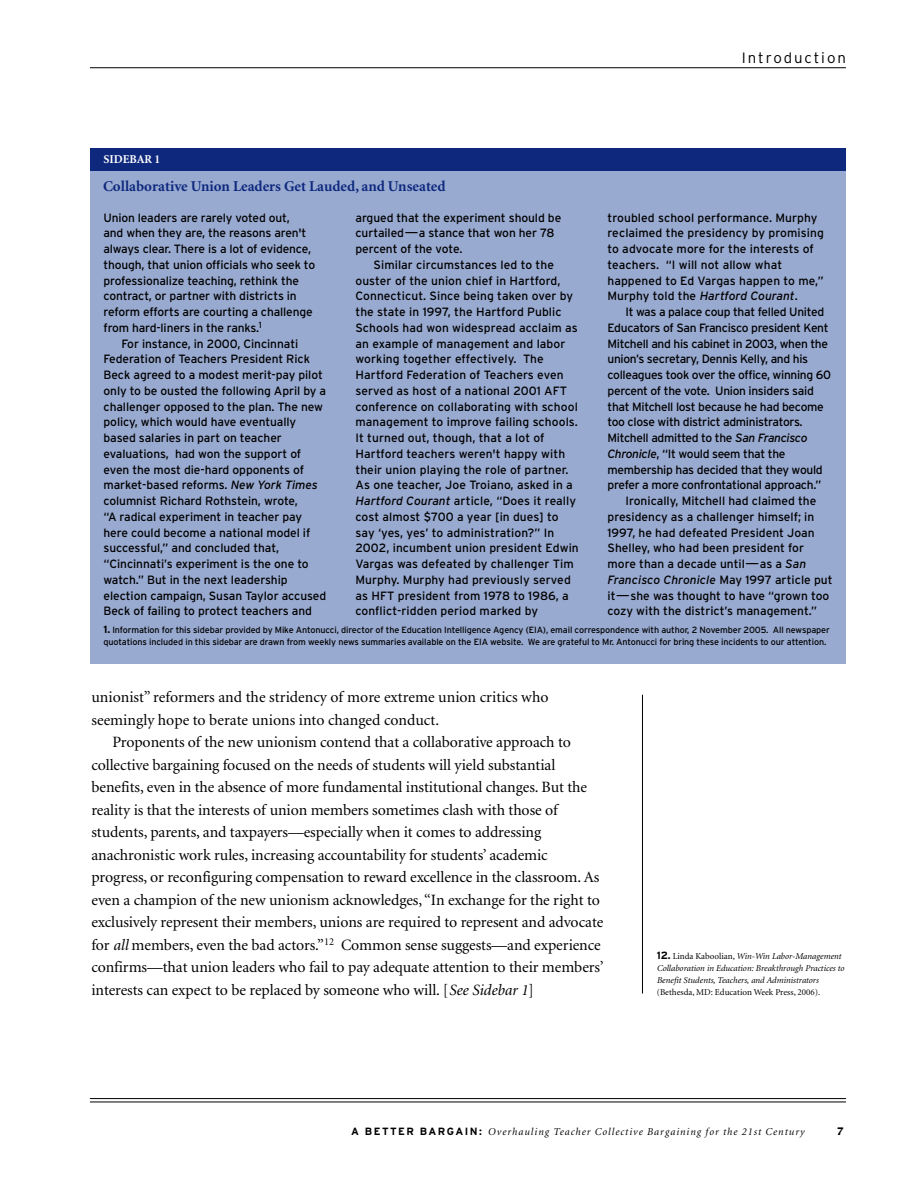
<style>
.page{position:relative;width:918px;height:1188px;background:#fff}
.page>*{position:absolute;margin:0;border:0;box-sizing:border-box;transform-origin:0 0}
.t1{font:15.75px/22.5px "Minion";letter-spacing:-.005em;color:#000}
.t2{font:700 15px "Minion";color:#0d287d}
.t3{font:300 15px "Interstate";letter-spacing:.13em;color:#000}
.t4{font:12px/15.8px "Interstate";letter-spacing:-.005em;color:#000}
.t5{font:12px "Interstate";letter-spacing:-.025em;color:#000}
.t6{font:12px "Interstate";letter-spacing:-.03em;color:#000}
.t7{font:italic 12px "Interstate";letter-spacing:.005em;color:#000}
.t8{font:700 12px "Minion";color:#fff}
.t9{font:italic 10.5px "Minion";letter-spacing:.095em;color:#000}
.t10{font:700 10.5px "Lucida";color:#000}
.t11{font:9px/12px "Interstate";letter-spacing:-.015em;color:#000}
.t12{font:italic 9px/12px "Minion";color:#000}
.t13{font:9px "Minion";color:#000}
.s1{font-style:italic}
.s2{font-style:normal}
.s3{font-weight:700;font-size:10.5px}
.s4{font-family:"Interstate";font-weight:700;font-style:normal;font-size:10.5px}
.s5{font-family:"Interstate";font-weight:700;font-style:normal}
</style>
<div class="page">
<div style="left:90px;top:148px;width:756px;height:516px;background:#99aad1"></div>
<hr style="left:90px;top:1102px;width:756px;height:1px;background:#000">
<hr style="left:90px;top:1098px;width:756px;height:1px;background:#000">
<hr style="left:90px;top:67px;width:756px;height:1px;background:#000">
<hr style="left:642px;top:695px;width:1px;height:299px;background:#000">
<div style="left:90px;top:149px;width:756px;height:22px;background:#0d287d"></div>
<p class="t3" style="left:742px;top:49px;width:106px">Introduction</p>
<p class="t8" style="left:104px;top:154px;width:58px">SIDEBAR 1</p>
<p class="t2" style="left:103px;top:180px;width:344px">Collaborative Union Leaders Get Lauded, and Unseated</p>
<p class="t4" style="left:104px;top:209px;width:213px">Union leaders are rarely voted out,<br>and when they are, the reasons aren't always clear. There is a lot of evidence, though, that union officials who seek to professionalize teaching, rethink the contract, or partner with districts in reform efforts are courting a challenge from hard-liners in the ranks.<sup>1</sup></p>
<p class="t4" style="left:104px;top:335px;width:224px;text-indent:18px">For instance, in 2000, Cincinnati Federation of Teachers President Rick Beck agreed to a modest merit-pay pilot only to be ousted the following April by a challenger opposed to the plan. The new policy, which would have eventually based salaries in part on teacher evaluations, had won the support of even the most die-hard opponents of market-based reforms. <span class="s1">New York Times </span>columnist Richard Rothstein, wrote,<br>“A radical experiment in teacher pay here could become a national model if successful,” and concluded that, “Cincinnati’s experiment is the one to watch.” But in the next leadership election campaign, Susan Taylor accused Beck of failing to protect teachers and</p>
<p class="t4" style="left:356px;top:209px;width:207px">argued that the experiment should be curtailed—a stance that won her 78 percent of the vote.</p>
<p class="t4" style="left:356px;top:257px;width:225px;text-indent:18px">Similar circumstances led to the ouster of the union chief in Hartford, Connecticut. Since being taken over by the state in 1997, the Hartford Public Schools had won widespread acclaim as an example of management and labor working together effectively. The Hartford Federation of Teachers even served as host of a national 2001 AFT conference on collaborating with school management to improve failing schools.<br>It turned out, though, that a lot of Hartford teachers weren't happy with their union playing the role of partner.<br>As one teacher, Joe Troiano, asked in a <span class="s1">Hartford Courant</span> article, “Does it really cost almost $700 a year [in dues] to say ‘yes, yes’ to administration?” In 2002, incumbent union president Edwin Vargas was defeated by challenger Tim Murphy. Murphy had previously served as HFT president from 1978 to 1986, a conflict-ridden period marked by</p>
<p class="t4" style="left:608px;top:209px;width:218px">troubled school performance. Murphy reclaimed the presidency by promising to advocate more for the interests of teachers. “I will not allow what happened to Ed Vargas happen to me,” Murphy told the <span class="s1">Hartford Courant</span>.</p>
<p class="t5" style="left:626px;top:305px;width:200px">It was a palace coup that felled United</p>
<p class="t6" style="left:608px;top:321px;width:223px">Educators of San Francisco president Kent</p>
<p class="t5" style="left:608px;top:336px;width:222px">Mitchell and his cabinet in 2003, when the</p>
<p class="t5" style="left:608px;top:352px;width:202px">union’s secretary, Dennis Kelly, and his</p>
<p class="t5" style="left:608px;top:368px;width:225px">colleagues took over the office, winning 60</p>
<p class="t5" style="left:608px;top:384px;width:208px">percent of the vote. Union insiders said</p>
<p class="t5" style="left:608px;top:399px;width:218px">that Mitchell lost because he had become</p>
<p class="t5" style="left:608px;top:415px;width:197px">too close with district administrators.</p>
<p class="t5" style="left:608px;top:431px;width:201px">Mitchell admitted to the <span class="s1">San Francisco</span></p>
<p class="t5" style="left:608px;top:447px;width:180px"><span class="s1">Chronicle</span>, “It would seem that the</p>
<p class="t5" style="left:608px;top:462px;width:217px">membership has decided that they would</p>
<p class="t5" style="left:608px;top:478px;width:216px">prefer a more confrontational approach.”</p>
<p class="t4" style="left:626px;top:493px;width:192px">Ironically, Mitchell had claimed the</p>
<p class="t4" style="left:608px;top:509px;width:208px">presidency as a challenger himself; in</p>
<p class="t4" style="left:608px;top:524px;width:209px">1997, he had defeated President Joan</p>
<p class="t4" style="left:608px;top:540px;width:198px">Shelley, who had been president for</p>
<p class="t4" style="left:608px;top:556px;width:200px">more than a decade until—as a <span class="s1">San</span></p>
<p class="t7" style="left:607px;top:573px;width:227px">Francisco Chronicle <span class="s2">May 1997 article put</span></p>
<p class="t4" style="left:608px;top:587px;width:223px">it—she was thought to have “grown too</p>
<p class="t4" style="left:607px;top:603px;width:211px">cozy with the district’s management.”</p>
<p class="t11" style="left:104px;top:624px;width:728px"><span class="s3">1.</span> Information for this sidebar provided by Mike Antonucci, director of the Education Intelligence Agency (EIA), email correspondence with author, 2 November 2005. All newspaper quotations included in this sidebar are drawn from weekly news summaries available on the EIA website. We are grateful to Mr. Antonucci for bring these incidents to our attention.</p>
<h1 class="t1" style="left:91px;top:687px;width:459px">unionist” reformers and the stridency of more extreme union critics who seemingly hope to berate unions into changed conduct.</h1>
<p class="t1" style="left:91px;top:732px;width:514px;text-indent:21px">Proponents of the new unionism contend that a collaborative approach to collective bargaining focused on the needs of students will yield substantial benefits, even in the absence of more fundamental institutional changes. But the reality is that the interests of union members sometimes clash with those of students, parents, and taxpayers—especially when it comes to addressing anachronistic work rules, increasing accountability for students’ academic progress, or reconfiguring compensation to reward excellence in the classroom. As even a champion of the new unionism acknowledges, “In exchange for the right to exclusively represent their members, unions are required to represent and advocate for <span class="s1">all</span> members, even the bad actors.”<sup>12</sup> Common sense suggests—and experience confirms—that union leaders who fail to pay adequate attention to their members’ interests can expect to be replaced by someone who will. [<span class="s1">See Sidebar 1</span>]</p>
<p class="t12" style="left:657px;top:950px;width:189px"><span class="s4">12.</span> <span class="s2">Linda Kaboolian,</span> Win-Win Labor-Management<br>Collaboration in Education: Breakthrough Practices to<br>Benefit Students, Teachers, and Administrators</p>
<p class="t13" style="left:657px;top:988px;width:165px">(Bethesda, MD: Education Week Press, 2006).</p>
<p class="t9" style="left:351px;top:1127px;width:455px"><span class="s5">A BETTER BARGAIN:</span> Overhauling Teacher Collective Bargaining for the 21st Century</p>
<p class="t10" style="left:836px;top:1125px;width:9px">7</p>
</div>
